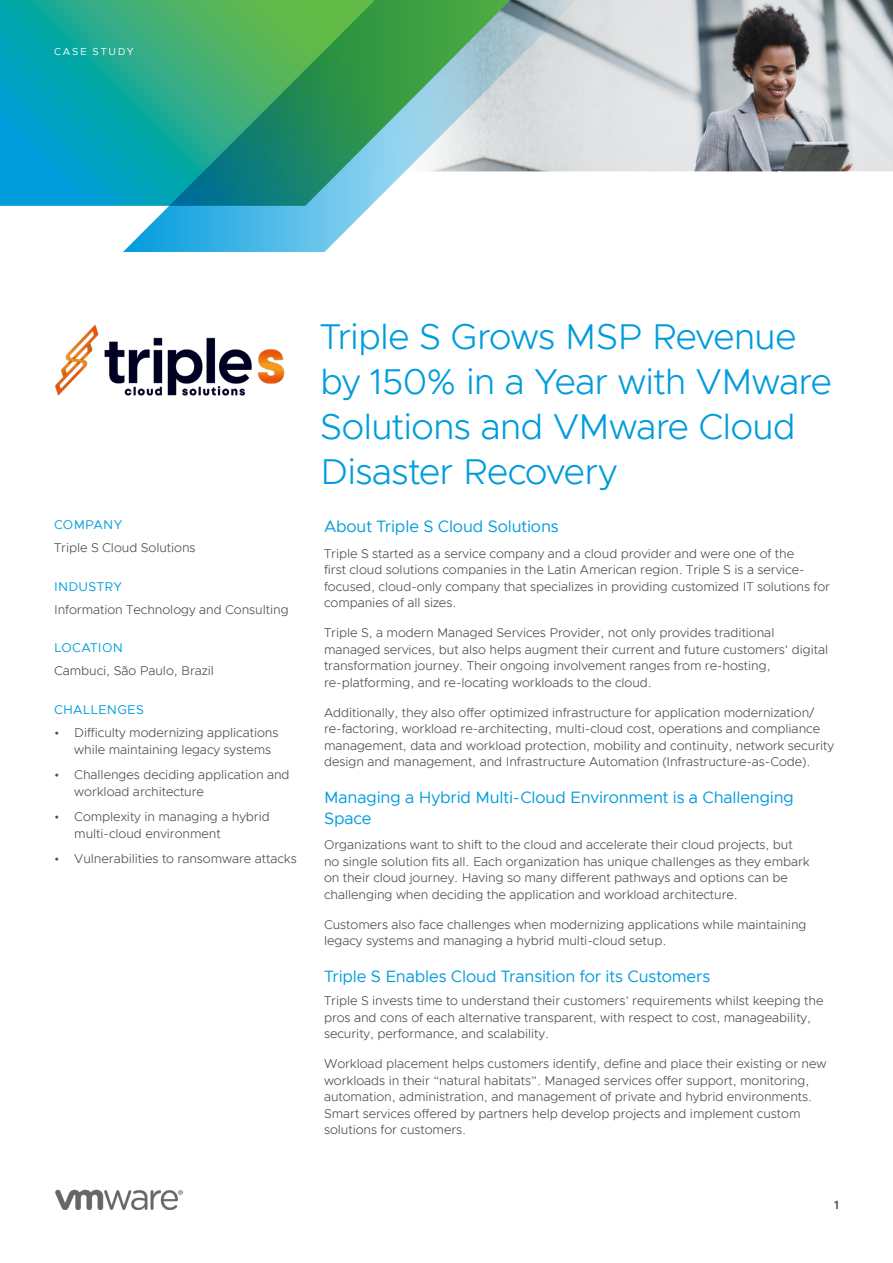
<style>
.page{position:relative;width:893px;height:1263px;background:#fff}
.page>*{position:absolute;margin:0;border:0;box-sizing:border-box;transform-origin:0 0}
.t1{font:300 36px/45px "Metropolis";letter-spacing:-.02em;color:#009cdc}
.t2{font:16.5px/21px "Metropolis";letter-spacing:-.01em;color:#009cdc}
.t3{font:300 12.75px/16.5px "Metropolis";letter-spacing:-.005em;color:#4d4d4f}
.t4{font:12.75px "Metropolis";letter-spacing:.02em;color:#009cdc}
.t5{font:600 12px "Metropolis";color:#4d4d4f}
.t6{font:10.2px "Metropolis";letter-spacing:.175em;color:#fff}
</style>
<div class="page">
<img style="left:55px;top:1189px;width:128px;height:20px">
<img style="left:590px;top:0;width:303px;height:172px">
<svg style="left:0;top:0;width:123px;height:206px"></svg>
<svg style="left:123px;top:0;width:467px;height:252px"></svg>
<img style="left:55px;top:324px;width:230px;height:72px">
<p class="t6" style="left:54px;top:45px;width:81px">CASE STUDY</p>
<p class="t4" style="left:54px;top:517px;width:70px">COMPANY</p>
<p class="t3" style="left:54px;top:540px;width:143px">Triple S Cloud Solutions</p>
<p class="t4" style="left:54px;top:578px;width:69px">INDUSTRY</p>
<p class="t3" style="left:54px;top:601px;width:236px">Information Technology and Consulting</p>
<p class="t4" style="left:54px;top:640px;width:70px">LOCATION</p>
<p class="t3" style="left:54px;top:663px;width:162px">Cambuci, São Paulo, Brazil</p>
<p class="t4" style="left:54px;top:701px;width:91px">CHALLENGES</p>
<p class="t3" style="left:74px;top:724px;width:206px;text-indent:-20px">• Difficulty modernizing applications while maintaining legacy systems</p>
<p class="t3" style="left:74px;top:766px;width:217px;text-indent:-20px">• Challenges deciding application and workload architecture</p>
<p class="t3" style="left:74px;top:808px;width:197px;text-indent:-20px">• Complexity in managing a hybrid multi-cloud environment</p>
<p class="t3" style="left:54px;top:850px;width:244px">• Vulnerabilities to ransomware attacks</p>
<h1 class="t1" style="left:320px;top:314px;width:513px">Triple S Grows MSP Revenue by 150% in a Year with VMware<br>Solutions and VMware Cloud<br>Disaster Recovery</h1>
<p class="t2" style="left:324px;top:516px;width:236px">About Triple S Cloud Solutions</p>
<p class="t3" style="left:324px;top:545px;width:508px">Triple S started as a service company and a cloud provider and were one of the<br>first cloud solutions companies in the Latin American region. Triple S is a service&shy;focused, cloud-only company that specializes in providing customized IT solutions for companies of all sizes.</p>
<p class="t3" style="left:324px;top:624px;width:506px">Triple S, a modern Managed Services Provider, not only provides traditional managed services, but also helps augment their current and future customers’ digital transformation journey. Their ongoing involvement ranges from re-hosting, re-platforming, and re-locating workloads to the cloud.</p>
<p class="t3" style="left:324px;top:704px;width:512px">Additionally, they also offer optimized infrastructure for application modernization/ re-factoring, workload re-architecting, multi-cloud cost, operations and compliance management, data and workload protection, mobility and continuity, network security design and management, and Infrastructure Automation (Infrastructure-as-Code).</p>
<p class="t2" style="left:324px;top:787px;width:471px">Managing a Hybrid Multi-Cloud Environment is a Challenging<br>Space</p>
<p class="t3" style="left:324px;top:837px;width:487px">Organizations want to shift to the cloud and accelerate their cloud projects, but no single solution fits all. Each organization has unique challenges as they embark on their cloud journey. Having so many different pathways and options can be challenging when deciding the application and workload architecture.</p>
<p class="t3" style="left:324px;top:916px;width:484px">Customers also face challenges when modernizing applications while maintaining legacy systems and managing a hybrid multi-cloud setup.</p>
<p class="t2" style="left:324px;top:966px;width:388px">Triple S Enables Cloud Transition for its Customers</p>
<p class="t3" style="left:324px;top:993px;width:501px">Triple S invests time to understand their customers’ requirements whilst keeping the pros and cons of each alternative transparent, with respect to cost, manageability, security, performance, and scalability.</p>
<p class="t3" style="left:324px;top:1056px;width:504px">Workload placement helps customers identify, define and place their existing or new workloads in their “natural habitats”. Managed services offer support, monitoring, automation, administration, and management of private and hybrid environments.<br>Smart services offered by partners help develop projects and implement custom solutions for customers.</p>
<p class="t5" style="left:834px;top:1197px;width:6px">1</p>
</div>
